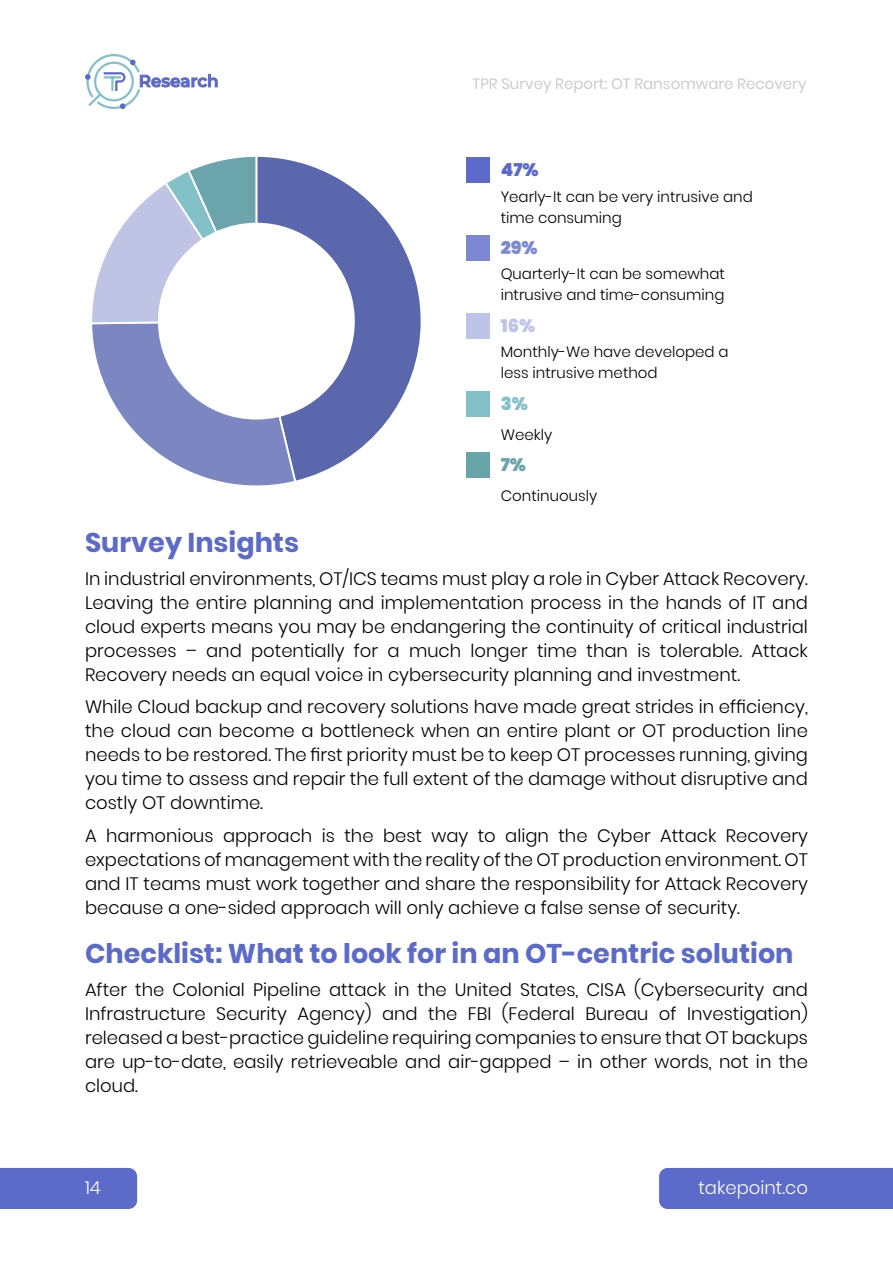
<style>
.page{position:relative;width:893px;height:1263px;background:#fff}
.page>*{position:absolute;margin:0;border:0;box-sizing:border-box;transform-origin:0 0}
.t1{font:700 27px "Poppins";color:#5c6ac9}
.t2{font:300 18px/24px "Poppins";color:#000;text-align:justify}
.t3{font:300 18px "Poppins";color:#fff}
.t4{font:900 18px "Poppins";color:#7d88d4}
.t5{font:900 18px "Poppins";color:#bec3e9}
.t6{font:900 18px "Poppins";color:#5c6bca}
.t7{font:900 18px "Poppins";color:#84c0c7}
.t8{font:900 18px "Poppins";color:#6aa4ab}
.t9{font:300 15px/21px "Poppins";color:#000}
.t10{font:15px "Poppins";color:#ccc}
</style>
<div class="page">
<div style="left:0;top:1168px;width:137px;height:41px;background:#5c6ac9"></div>
<div style="left:659px;top:1168px;width:234px;height:41px;background:#5c6ac9"></div>
<svg style="left:85px;top:54px;width:132px;height:55px"></svg>
<svg style="left:298px;top:162px;width:123px;height:318px"></svg>
<svg style="left:92px;top:156px;width:206px;height:330px"></svg>
<div style="left:466px;top:235px;width:24px;height:26px;background:#7d88d4"></div>
<div style="left:466px;top:313px;width:24px;height:26px;background:#bec3e9"></div>
<div style="left:466px;top:391px;width:24px;height:26px;background:#84c0c7"></div>
<div style="left:466px;top:452px;width:24px;height:26px;background:#6aa4ab"></div>
<div style="left:466px;top:157px;width:24px;height:26px;background:#5c6ac9"></div>
<p class="t10" style="left:472px;top:75px;width:335px">TPR Survey Report: OT Ransomware Recovery</p>
<p class="t6" style="left:501px;top:159px;width:40px">47%</p>
<p class="t9" style="left:501px;top:186px;width:254px">Yearly-It can be very intrusive and time consuming</p>
<p class="t4" style="left:501px;top:237px;width:39px">29%</p>
<p class="t9" style="left:501px;top:264px;width:226px">Quarterly-It can be somewhat intrusive and time-consuming</p>
<p class="t5" style="left:501px;top:315px;width:36px">16%</p>
<p class="t9" style="left:501px;top:342px;width:229px">Monthly-We have developed a less intrusive method</p>
<p class="t7" style="left:501px;top:393px;width:29px">3%</p>
<p class="t9" style="left:501px;top:424px;width:53px">Weekly</p>
<p class="t8" style="left:501px;top:454px;width:27px">7%</p>
<p class="t9" style="left:501px;top:485px;width:98px">Continuously</p>
<h1 class="t1" style="left:85px;top:527px;width:216px">Survey Insights</h1>
<p class="t2" style="left:85px;top:566px;width:724px">In industrial environments, OT/ICS teams must play a role in Cyber Attack Recovery.<br>Leaving the entire planning and implementation process in the hands of IT and cloud experts means you may be endangering the continuity of critical industrial processes – and potentially for a much longer time than is tolerable. Attack Recovery needs an equal voice in cybersecurity planning and investment.</p>
<p class="t2" style="left:85px;top:695px;width:724px">While Cloud backup and recovery solutions have made great strides in efficiency, the cloud can become a bottleneck when an entire plant or OT production line needs to be restored. The first priority must be to keep OT processes running, giving you time to assess and repair the full extent of the damage without disruptive and costly OT downtime.</p>
<p class="t2" style="left:85px;top:823px;width:724px">A harmonious approach is the best way to align the Cyber Attack Recovery expectations of management with the reality of the OT production environment. OT and IT teams must work together and share the responsibility for Attack Recovery because a one-sided approach will only achieve a false sense of security.</p>
<h1 class="t1" style="left:85px;top:938px;width:710px">Checklist: What to look for in an OT-centric solution</h1>
<p class="t2" style="left:85px;top:977px;width:724px">After the Colonial Pipeline attack in the United States, CISA (Cybersecurity and Infrastructure Security Agency) and the FBI (Federal Bureau of Investigation) released a best-practice guideline requiring companies to ensure that OT backups are up-to-date, easily retrieveable and air-gapped – in other words, not in the cloud.</p>
<p class="t3" style="left:85px;top:1177px;width:17px">14</p>
<p class="t3" style="left:698px;top:1177px;width:111px">takepoint.co</p>
</div>
